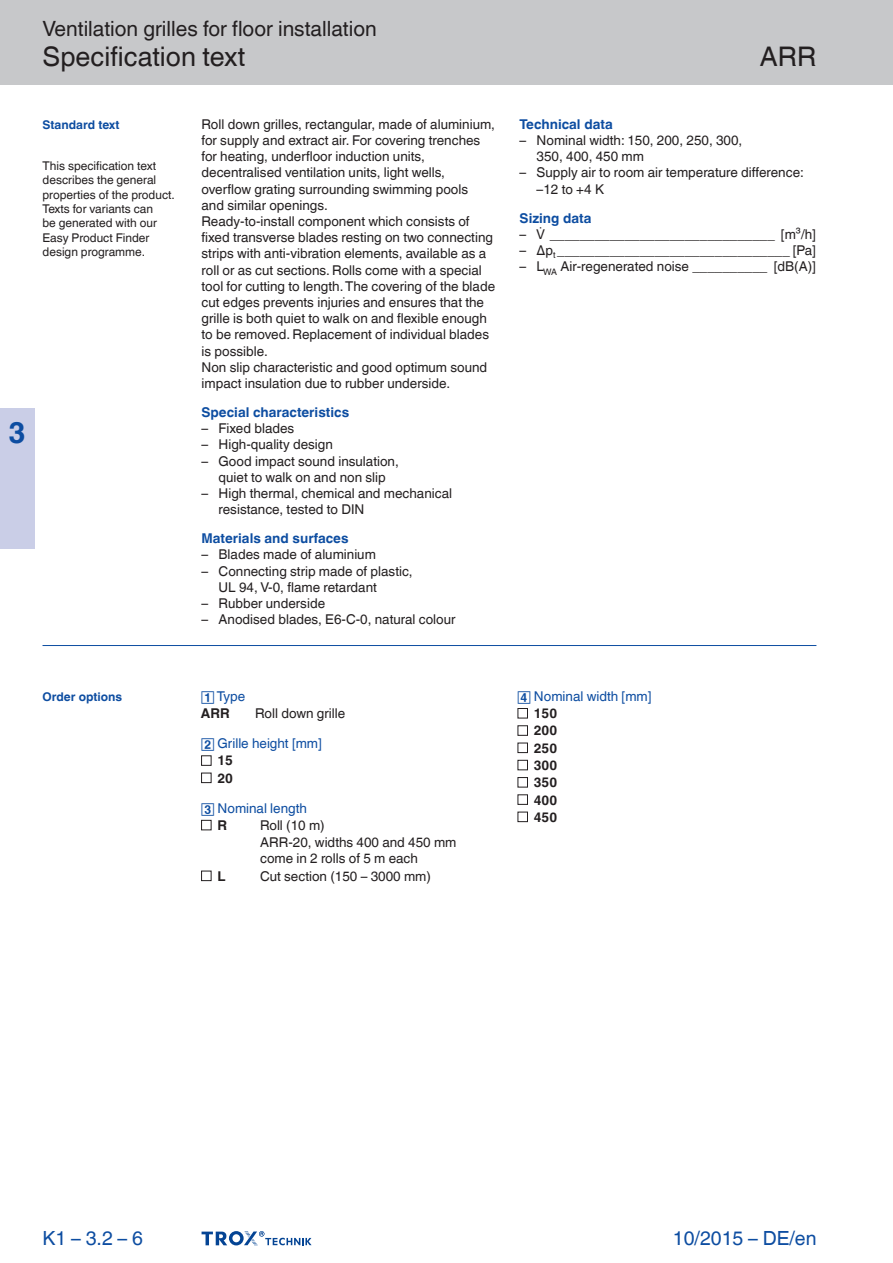
<style>
.page{position:relative;width:893px;height:1263px;background:#fff}
.page>*{position:absolute;margin:0;border:0;box-sizing:border-box;transform-origin:0 0}
.Register-Tab-Ziffern{font:700 30px "TROX Helvetica";color:#0d4da1}
.Navigation_2{font:27px "TROX Helvetica";color:#231f20}
.Navigation_3{font:27px "TROX Helvetica";color:#231f20}
.Navigation_1{font:21px "TROX Helvetica";color:#231f20}
.date{font:19.5px "TROX Helvetica";color:#0d4da1}
.pagina_li-re{font:19.5px "TROX Helvetica";color:#0d4da1}
.descr_txt_section_pa{font:13.5px/16.2px "TROX Helvetica";color:#231f20}
.descr_txt_section_li{font:13.5px/16.2px "TROX Helvetica";color:#231f20}
.descr_txt_section_ti{font:700 13.5px "TROX Helvetica";color:#0d4da1}
._70_tenderfeatures_n{font:13.5px "TROX Helvetica";color:#231f20}
._70_tenderfeatures_t{font:13.5px "TROX Helvetica";color:#0d4da1}
._70_tenderfeatures_p{font:13.5px "TROX Helvetica";color:#231f20}
._70_tenderfeatures_p-2{font:700 13.5px "TROX Helvetica";color:#231f20}
._70_tenderfeatures_n-2{font:700 13.5px "TROX Helvetica";color:#231f20}
.marg_copy_hints{font:12px/14.4px "TROX Helvetica";color:#231f20}
.marg_title_blue{font:700 12px "TROX Helvetica";color:#0d4da1}
</style>
<div class="page">
<div style="left:0;top:0;width:893px;height:85px;background:#c7c8ca"></div>
<div style="left:0;top:408px;width:34px;height:141px;background:#cacee7"></div>
<hr style="left:43px;top:645px;width:773px;height:1px;background:#0d4da1">
<div style="left:201px;top:755px;width:10px;height:11px;border:1px solid #231f20"></div>
<div style="left:201px;top:773px;width:10px;height:10px;border:1px solid #231f20"></div>
<div style="left:201px;top:820px;width:10px;height:10px;border:1px solid #231f20"></div>
<div style="left:201px;top:871px;width:10px;height:10px;border:1px solid #231f20"></div>
<div style="left:518px;top:708px;width:10px;height:10px;border:1px solid #231f20"></div>
<div style="left:518px;top:725px;width:10px;height:11px;border:1px solid #231f20"></div>
<div style="left:518px;top:743px;width:10px;height:10px;border:1px solid #231f20"></div>
<div style="left:518px;top:760px;width:10px;height:10px;border:1px solid #231f20"></div>
<div style="left:518px;top:777px;width:10px;height:10px;border:1px solid #231f20"></div>
<div style="left:518px;top:794px;width:10px;height:11px;border:1px solid #231f20"></div>
<div style="left:518px;top:812px;width:10px;height:10px;border:1px solid #231f20"></div>
<svg style="left:202px;top:1231px;width:110px;height:15px"></svg>
<p class="Navigation_1" style="left:43px;top:17px;width:336px">Ventilation grilles for floor installation</p>
<p class="Navigation_2" style="left:43px;top:41px;width:204px">Specification text</p>
<p class="marg_title_blue" style="left:43px;top:117px;width:79px">Standard text</p>
<p class="marg_copy_hints" style="left:43px;top:159px;width:134px">This specification text describes the general properties of the product.<br>Texts for variants can</p>
<p class="marg_copy_hints" style="left:43px;top:216px;width:116px">be generated with our<br>Easy Product Finder design programme.</p>
<p class="Register-Tab-Ziffern" style="left:8px;top:415px;width:19px">3</p>
<p class="descr_txt_section_pa" style="left:202px;top:116px;width:295px">Roll down grilles, rectangular, made of aluminium, for supply and extract air. For covering trenches for heating, underfloor induction units, decentralised ventilation units, light wells,</p>
<p class="descr_txt_section_pa" style="left:202px;top:181px;width:268px">overflow grating surrounding swimming pools</p>
<p class="descr_txt_section_pa" style="left:202px;top:197px;width:128px">and similar openings.</p>
<p class="descr_txt_section_pa" style="left:202px;top:213px;width:295px">Ready-to-install component which consists of fixed transverse blades resting on two connecting strips with anti-vibration elements, available as a roll or as cut sections. Rolls come with a special tool for cutting to length. The covering of the blade cut edges prevents injuries and ensures that the grille is both quiet to walk on and flexible enough to be removed. Replacement of individual blades is possible.</p>
<p class="descr_txt_section_pa" style="left:202px;top:359px;width:287px">Non slip characteristic and good optimum sound impact insulation due to rubber underside.</p>
<p class="descr_txt_section_ti" style="left:202px;top:404px;width:149px">Special characteristics</p>
<p class="descr_txt_section_li" style="left:202px;top:420px;width:94px">– Fixed blades</p>
<p class="descr_txt_section_li" style="left:202px;top:437px;width:133px">– High-quality design</p>
<p class="descr_txt_section_li" style="left:202px;top:453px;width:199px">– Good impact sound insulation,</p>
<p class="descr_txt_section_li" style="left:219px;top:469px;width:169px">quiet to walk on and non slip</p>
<p class="descr_txt_section_li" style="left:219px;top:485px;width:235px;text-indent:-17px">– High thermal, chemical and mechanical resistance, tested to DIN</p>
<p class="descr_txt_section_ti" style="left:202px;top:531px;width:148px">Materials and surfaces</p>
<p class="descr_txt_section_li" style="left:202px;top:546px;width:176px">– Blades made of aluminium</p>
<p class="descr_txt_section_li" style="left:202px;top:563px;width:213px">– Connecting strip made of plastic,</p>
<p class="descr_txt_section_li" style="left:219px;top:579px;width:160px">UL 94, V-0, flame retardant</p>
<p class="descr_txt_section_li" style="left:202px;top:595px;width:125px">– Rubber underside</p>
<p class="descr_txt_section_li" style="left:202px;top:611px;width:256px">– Anodised blades, E6-C-0, natural colour</p>
<p class="Navigation_3" style="left:760px;top:41px;width:58px">ARR</p>
<p class="descr_txt_section_ti" style="left:520px;top:116px;width:95px">Technical data</p>
<p class="descr_txt_section_li" style="left:520px;top:132px;width:224px">– Nominal width: 150, 200, 250, 300,</p>
<p class="descr_txt_section_li" style="left:537px;top:148px;width:109px">350, 400, 450 mm</p>
<p class="descr_txt_section_li" style="left:537px;top:165px;width:269px;text-indent:-17px">– Supply air to room air temperature difference: –12 to +4 K</p>
<p class="descr_txt_section_ti" style="left:520px;top:210px;width:73px">Sizing data</p>
<p class="descr_txt_section_li" style="left:520px;top:226px;width:298px">– ______________________________ [m³/h]</p>
<p class="descr_txt_section_li" style="left:520px;top:242px;width:298px">– Δp<sub>t</sub> _______________________________ [Pa]</p>
<p class="descr_txt_section_li" style="left:520px;top:258px;width:298px">– L<sub>WA</sub> Air-regenerated noise __________ [dB(A)]</p>
<p class="marg_title_blue" style="left:43px;top:689px;width:81px">Order options</p>
<p class="_70_tenderfeatures_t" style="left:217px;top:688px;width:30px">Type</p>
<p class="_70_tenderfeatures_n-2" style="left:201px;top:706px;width:30px">ARR</p>
<p class="_70_tenderfeatures_n" style="left:255px;top:706px;width:92px">Roll down grille</p>
<p class="_70_tenderfeatures_t" style="left:218px;top:736px;width:106px">Grille height [mm]</p>
<p class="_70_tenderfeatures_p-2" style="left:217px;top:753px;width:17px">15</p>
<p class="_70_tenderfeatures_p-2" style="left:217px;top:770px;width:17px">20</p>
<p class="_70_tenderfeatures_p-2" style="left:217px;top:817px;width:11px">R</p>
<p class="_70_tenderfeatures_p" style="left:260px;top:817px;width:66px">Roll (10 m)</p>
<p class="_70_tenderfeatures_p-2" style="left:217px;top:868px;width:10px">L</p>
<p class="_70_tenderfeatures_p" style="left:260px;top:868px;width:172px">Cut section (150 – 3000 mm)</p>
<p class="_70_tenderfeatures_t" style="left:218px;top:800px;width:91px">Nominal length</p>
<p class="_70_tenderfeatures_n" style="left:260px;top:835px;width:198px">ARR-20, widths 400 and 450 mm</p>
<p class="_70_tenderfeatures_n" style="left:260px;top:851px;width:159px">come in 2 rolls of 5 m each</p>
<p class="_70_tenderfeatures_t" style="left:534px;top:688px;width:119px">Nominal width [mm]</p>
<p class="_70_tenderfeatures_p-2" style="left:534px;top:706px;width:25px">150</p>
<p class="_70_tenderfeatures_p-2" style="left:534px;top:723px;width:25px">200</p>
<p class="_70_tenderfeatures_p-2" style="left:534px;top:740px;width:25px">250</p>
<p class="_70_tenderfeatures_p-2" style="left:534px;top:757px;width:25px">300</p>
<p class="_70_tenderfeatures_p-2" style="left:534px;top:775px;width:25px">350</p>
<p class="_70_tenderfeatures_p-2" style="left:534px;top:792px;width:25px">400</p>
<p class="_70_tenderfeatures_p-2" style="left:534px;top:809px;width:25px">450</p>
<p class="pagina_li-re" style="left:43px;top:1227px;width:102px">K1 – 3.2 – 6</p>
<p class="date" style="left:673px;top:1227px;width:145px">10/2015 – DE/en</p>
</div>
